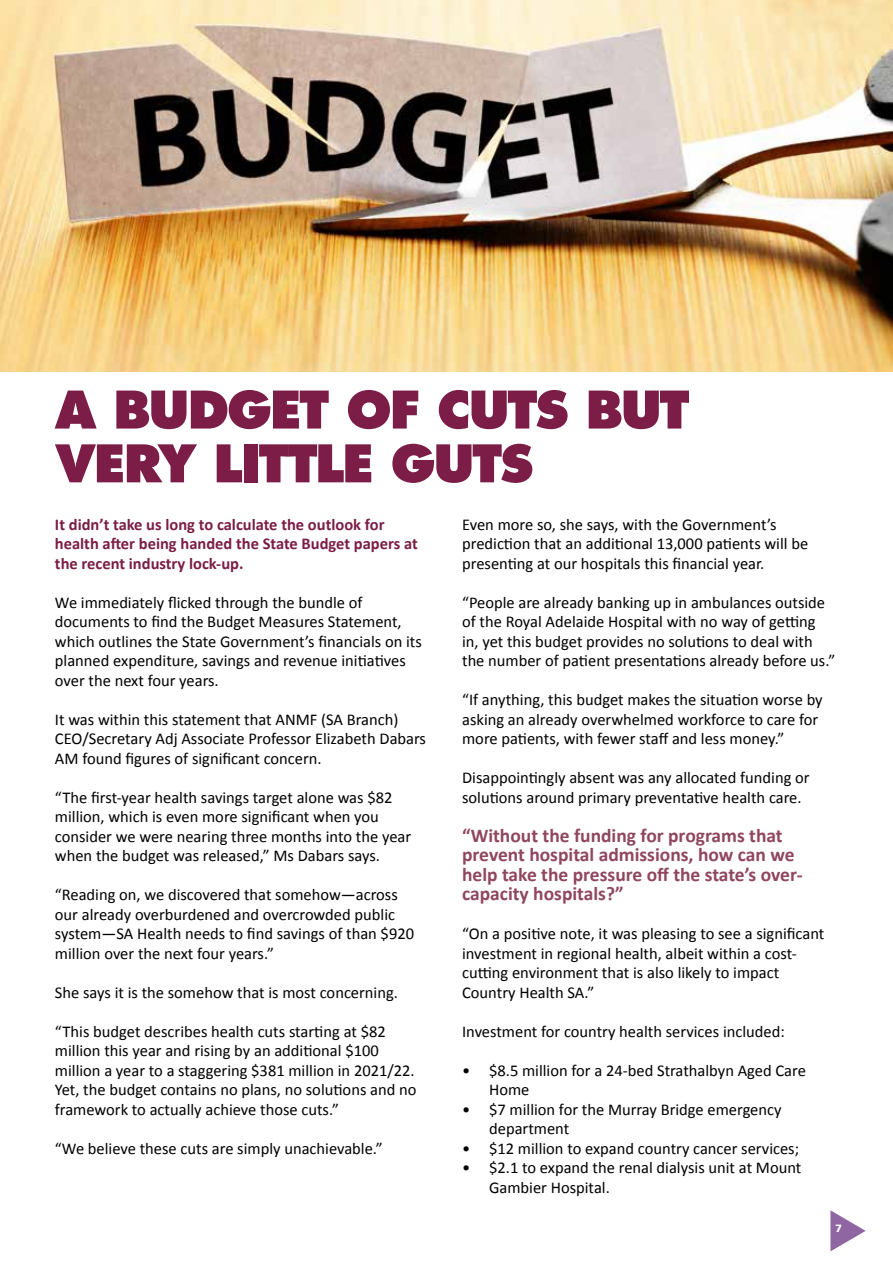
<style>
.page{position:relative;width:893px;height:1263px;background:#fff}
.page>*{position:absolute;margin:0;border:0;box-sizing:border-box;transform-origin:0 0}
.t1{font:800 50.4px/53.8px "Futura Std";letter-spacing:-.04em;color:#7b1d46}
.t2{font:700 19.5px/19.5px "Calibri";color:#8f465e}
.t3{font:16.5px/19.5px "Calibri";color:#000}
.t4{font:700 16.5px/19.5px "Calibri";color:#7b1d46}
.t5{font:900 10.5px "Frutiger LT";color:#fff}
</style>
<div class="page">
<svg style="left:830px;top:1210px;width:36px;height:41px"></svg>
<img style="left:0;top:0;width:893px;height:371px">
<h1 class="t1" style="left:55px;top:383px;width:636px">A BUDGET OF CUTS BUT<br>VERY LITTLE GUTS</h1>
<p class="t4" style="left:55px;top:514px;width:364px">It didn’t take us long to calculate the outlook for health after being handed the State Budget papers at the recent industry lock-up.</p>
<p class="t3" style="left:55px;top:593px;width:368px">We immediately flicked through the bundle of documents to find the Budget Measures Statement, which outlines the State Government’s financials on its planned expenditure, savings and revenue initiatives over the next four years.</p>
<p class="t3" style="left:55px;top:710px;width:373px">It was within this statement that ANMF (SA Branch)<br>CEO/Secretary Adj Associate Professor Elizabeth Dabars<br>AM found figures of significant concern.</p>
<p class="t3" style="left:55px;top:788px;width:358px">“The first-year health savings target alone was $82 million, which is even more significant when you consider we were nearing three months into the year when the budget was released,” Ms Dabars says.</p>
<p class="t3" style="left:55px;top:885px;width:361px">“Reading on, we discovered that somehow—across our already overburdened and overcrowded public system—SA Health needs to find savings of than $920 million over the next four years.”</p>
<p class="t3" style="left:55px;top:983px;width:345px">She says it is the somehow that is most concerning.</p>
<p class="t3" style="left:55px;top:1022px;width:363px">“This budget describes health cuts starting at $82 million this year and rising by an additional $100 million a year to a staggering $381 million in 2021/22.<br>Yet, the budget contains no plans, no solutions and no framework to actually achieve those cuts.”</p>
<p class="t3" style="left:55px;top:1139px;width:329px">“We believe these cuts are simply unachievable.”</p>
<p class="t3" style="left:462px;top:515px;width:348px">Even more so, she says, with the Government’s prediction that an additional 13,000 patients will be presenting at our hospitals this financial year.</p>
<p class="t3" style="left:462px;top:593px;width:375px">“People are already banking up in ambulances outside of the Royal Adelaide Hospital with no way of getting in, yet this budget provides no solutions to deal with the number of patient presentations already before us.”</p>
<p class="t3" style="left:462px;top:690px;width:362px">“If anything, this budget makes the situation worse by asking an already overwhelmed workforce to care for more patients, with fewer staff and less money.”</p>
<p class="t3" style="left:462px;top:768px;width:349px">Disappointingly absent was any allocated funding or solutions around primary preventative health care.</p>
<p class="t2" style="left:462px;top:825px;width:342px">“Without the funding for programs that prevent hospital admissions, how can we help take the pressure off the state’s over&shy;capacity hospitals?”</p>
<p class="t3" style="left:462px;top:924px;width:364px">“On a positive note, it was pleasing to see a significant investment in regional health, albeit within a cost&shy;cutting environment that is also likely to impact Country Health SA.”</p>
<p class="t3" style="left:462px;top:1022px;width:324px">Investment for country health services included:</p>
<p class="t3" style="left:489px;top:1061px;width:318px;text-indent:-27px">• $8.5 million for a 24-bed Strathalbyn Aged Care<br>Home</p>
<p class="t3" style="left:489px;top:1100px;width:294px;text-indent:-27px">• $7 million for the Murray Bridge emergency department</p>
<p class="t3" style="left:462px;top:1139px;width:339px">• $12 million to expand country cancer services;</p>
<p class="t3" style="left:489px;top:1158px;width:314px;text-indent:-27px">• $2.1 to expand the renal dialysis unit at Mount<br>Gambier Hospital.</p>
<p class="t5" style="left:836px;top:1222px;width:8px">7</p>
</div>
